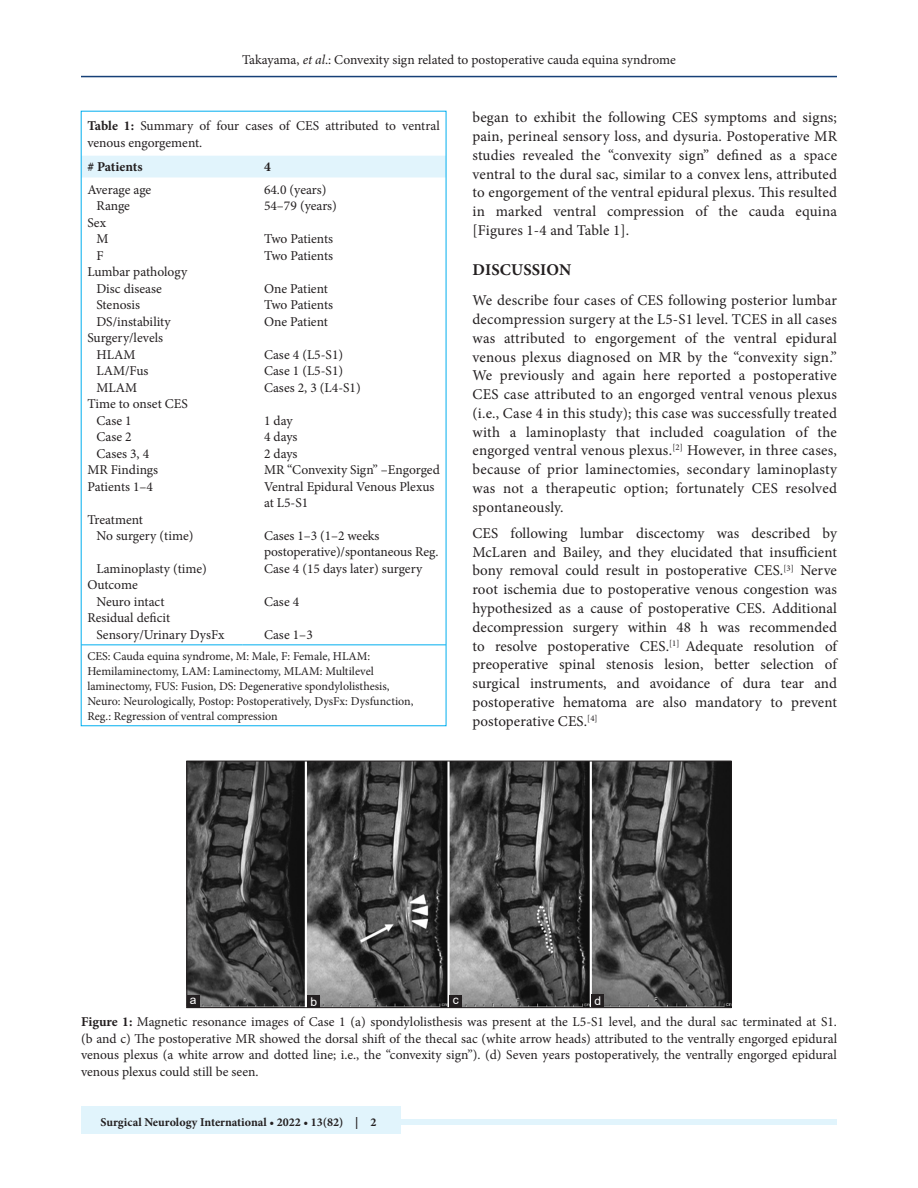
<style>
.page{position:relative;width:918px;height:1188px;background:#fff}
.page>*{position:absolute;margin:0;border:0;box-sizing:border-box;transform-origin:0 0}
.t1{font:700 16.5px "Minion Pro";letter-spacing:.01em;color:#231f20}
.TX{font:15px/18.8px "Minion Pro";letter-spacing:.005em;color:#231f20;text-align:justify}
.TB{font:13.5px/16.5px "Minion Pro";color:#231f20}
.FGC{font:13.5px/16.5px "Minion Pro";color:#231f20;text-align:justify}
.TT{font:13.5px/16.5px "Minion Pro";letter-spacing:-.005em;color:#231f20}
.TBL{font:13.5px "Minion Pro";color:#231f20}
.TCH{font:700 13.5px "Minion Pro";letter-spacing:-.005em;color:#231f20}
.TFN{font:12px/15px "Minion Pro";color:#231f20}
.JF{font:700 12px "Minion Pro";color:#231f20}
.LABEL{font:12px "Arial";color:#fff}
.s1{font-style:italic}
.s2{font-weight:700}
</style>
<div class="page">
<hr style="left:81px;top:76px;width:756px;height:1px;background:#164077">
<div style="left:81px;top:1119px;width:756px;height:6px;background:#e1f4fc"></div>
<div style="left:81px;top:1106px;width:319px;height:28px;background:#e1f4fc"></div>
<div style="left:83px;top:156px;width:361px;height:21px;background:#e1f4fc"></div>
<hr style="left:81px;top:645px;width:161px;height:1px;background:#00aeef">
<svg style="left:242px;top:645px;width:16px;height:1px"></svg>
<hr style="left:258px;top:645px;width:188px;height:1px;background:#00aeef">
<img style="left:189px;top:763px;width:540px;height:243px">
<div style="left:187px;top:761px;width:544px;height:247px;border:1px solid #231f20"></div>
<div style="left:592px;top:995px;width:12px;height:12px;background:#231f20"></div>
<div style="left:450px;top:995px;width:12px;height:13px;background:#231f20"></div>
<div style="left:307px;top:995px;width:13px;height:13px;background:#231f20"></div>
<div style="left:187px;top:995px;width:13px;height:13px;background:#231f20"></div>
<p class="FGC" style="left:242px;top:51px;width:435px">Takayama, <span class="s1">et al</span>.: Convexity sign related to postoperative cauda equina syndrome</p>
<p class="TT" style="left:87px;top:118px;width:354px"><span class="s2">Table 1:</span> Summary of four cases of CES attributed to ventral venous engorgement.</p>
<p class="TCH" style="left:87px;top:158px;width:57px"># Patients</p>
<p class="TCH" style="left:264px;top:158px;width:8px">4</p>
<p class="TB" style="left:87px;top:181px;width:66px">Average age</p>
<p class="TB" style="left:264px;top:181px;width:64px">64.0 (years)</p>
<p class="TB" style="left:96px;top:198px;width:35px">Range</p>
<p class="TB" style="left:264px;top:198px;width:74px">54–79 (years)</p>
<p class="TB" style="left:87px;top:214px;width:20px">Sex</p>
<p class="TB" style="left:96px;top:231px;width:14px">M</p>
<p class="TB" style="left:264px;top:231px;width:71px">Two Patients</p>
<p class="TB" style="left:96px;top:247px;width:9px">F</p>
<p class="TB" style="left:264px;top:247px;width:71px">Two Patients</p>
<p class="TB" style="left:87px;top:264px;width:101px">Lumbar pathology</p>
<p class="TB" style="left:96px;top:280px;width:67px">Disc disease</p>
<p class="TB" style="left:264px;top:280px;width:65px">One Patient</p>
<p class="TB" style="left:96px;top:297px;width:45px">Stenosis</p>
<p class="TB" style="left:264px;top:297px;width:71px">Two Patients</p>
<p class="TB" style="left:96px;top:313px;width:76px">DS/instability</p>
<p class="TB" style="left:264px;top:313px;width:65px">One Patient</p>
<p class="TB" style="left:87px;top:330px;width:77px">Surgery/levels</p>
<p class="TB" style="left:96px;top:346px;width:41px">HLAM</p>
<p class="TB" style="left:264px;top:346px;width:81px">Case 4 (L5-S1)</p>
<p class="TB" style="left:96px;top:363px;width:54px">LAM/Fus</p>
<p class="TB" style="left:264px;top:363px;width:81px">Case 1 (L5-S1)</p>
<p class="TB" style="left:96px;top:379px;width:42px">MLAM</p>
<p class="TB" style="left:264px;top:379px;width:98px">Cases 2, 3 (L4-S1)</p>
<p class="TB" style="left:87px;top:396px;width:102px">Time to onset CES</p>
<p class="TB" style="left:96px;top:412px;width:37px">Case 1</p>
<p class="TB" style="left:264px;top:412px;width:30px">1 day</p>
<p class="TB" style="left:96px;top:429px;width:37px">Case 2</p>
<p class="TB" style="left:264px;top:429px;width:35px">4 days</p>
<p class="TB" style="left:96px;top:445px;width:54px">Cases 3, 4</p>
<p class="TB" style="left:264px;top:445px;width:35px">2 days</p>
<p class="TB" style="left:87px;top:462px;width:72px">MR Findings</p>
<p class="TB" style="left:87px;top:478px;width:67px">Patients 1–4</p>
<p class="TB" style="left:264px;top:462px;width:177px">MR “Convexity Sign” –Engorged<br>Ventral Epidural Venous Plexus at L5-S1</p>
<p class="TB" style="left:87px;top:511px;width:57px">Treatment</p>
<p class="TB" style="left:96px;top:527px;width:99px">No surgery (time)</p>
<p class="TB" style="left:264px;top:527px;width:176px">Cases 1–3 (1–2 weeks postoperative)/spontaneous Reg.</p>
<p class="TB" style="left:96px;top:560px;width:112px">Laminoplasty (time)</p>
<p class="TB" style="left:264px;top:560px;width:160px">Case 4 (15 days later) surgery</p>
<p class="TB" style="left:87px;top:577px;width:52px">Outcome</p>
<p class="TB" style="left:96px;top:593px;width:70px">Neuro intact</p>
<p class="TB" style="left:264px;top:593px;width:37px">Case 4</p>
<p class="TB" style="left:87px;top:610px;width:84px">Residual deficit</p>
<p class="TBL" style="left:96px;top:626px;width:130px">Sensory/Urinary DysFx</p>
<p class="TBL" style="left:264px;top:626px;width:50px">Case 1–3</p>
<p class="TFN" style="left:87px;top:648px;width:328px">CES: Cauda equina syndrome, M: Male, F: Female, HLAM:<br>Hemilaminectomy, LAM: Laminectomy, MLAM: Multilevel laminectomy, FUS: Fusion, DS: Degenerative spondylolisthesis, Neuro: Neurologically, Postop: Postoperatively, DysFx: Dysfunction, Reg.: Regression of ventral compression</p>
<p class="TX" style="left:472px;top:108px;width:366px">began to exhibit the following CES symptoms and signs; pain, perineal sensory loss, and dysuria. Postoperative MR studies revealed the “convexity sign” defined as a space ventral to the dural sac, similar to a convex lens, attributed to engorgement of the ventral epidural plexus. This resulted in marked ventral compression of the cauda equina [Figures 1-4 and Table 1].</p>
<h1 class="t1" style="left:473px;top:258px;width:100px">DISCUSSION</h1>
<p class="TX" style="left:472px;top:291px;width:366px">We describe four cases of CES following posterior lumbar decompression surgery at the L5-S1 level. TCES in all cases was attributed to engorgement of the ventral epidural venous plexus diagnosed on MR by the “convexity sign.” We previously and again here reported a postoperative CES case attributed to an engorged ventral venous plexus (i.e., Case 4 in this study); this case was successfully treated with a laminoplasty that included coagulation of the engorged ventral venous plexus.<sup>[2]</sup> However, in three cases, because of prior laminectomies, secondary laminoplasty was not a therapeutic option; fortunately CES resolved spontaneously.</p>
<p class="TX" style="left:472px;top:524px;width:366px">CES following lumbar discectomy was described by McLaren and Bailey, and they elucidated that insufficient bony removal could result in postoperative CES.<sup>[3]</sup> Nerve root ischemia due to postoperative venous congestion was hypothesized as a cause of postoperative CES. Additional decompression surgery within 48 h was recommended to resolve postoperative CES.<sup>[1]</sup> Adequate resolution of preoperative spinal stenosis lesion, better selection of surgical instruments, and avoidance of dura tear and postoperative hematoma are also mandatory to prevent postoperative CES.<sup>[4]</sup></p>
<p class="LABEL" style="left:190px;top:992px;width:8px">a</p>
<p class="LABEL" style="left:310px;top:993px;width:8px">b</p>
<p class="LABEL" style="left:453px;top:992px;width:7px">c</p>
<p class="LABEL" style="left:595px;top:993px;width:8px">d</p>
<p class="FGC" style="left:81px;top:1014px;width:758px"><span class="s2">Figure 1:</span> Magnetic resonance images of Case 1 (a) spondylolisthesis was present at the L5-S1 level, and the dural sac terminated at S1. (b and c) The postoperative MR showed the dorsal shift of the thecal sac (white arrow heads) attributed to the ventrally engorged epidural venous plexus (a white arrow and dotted line; i.e., the “convexity sign”). (d) Seven years postoperatively, the ventrally engorged epidural venous plexus could still be seen.</p>
<p class="JF" style="left:100px;top:1113px;width:278px">Surgical Neurology International • 2022 • 13(82) | 2</p>
</div>
